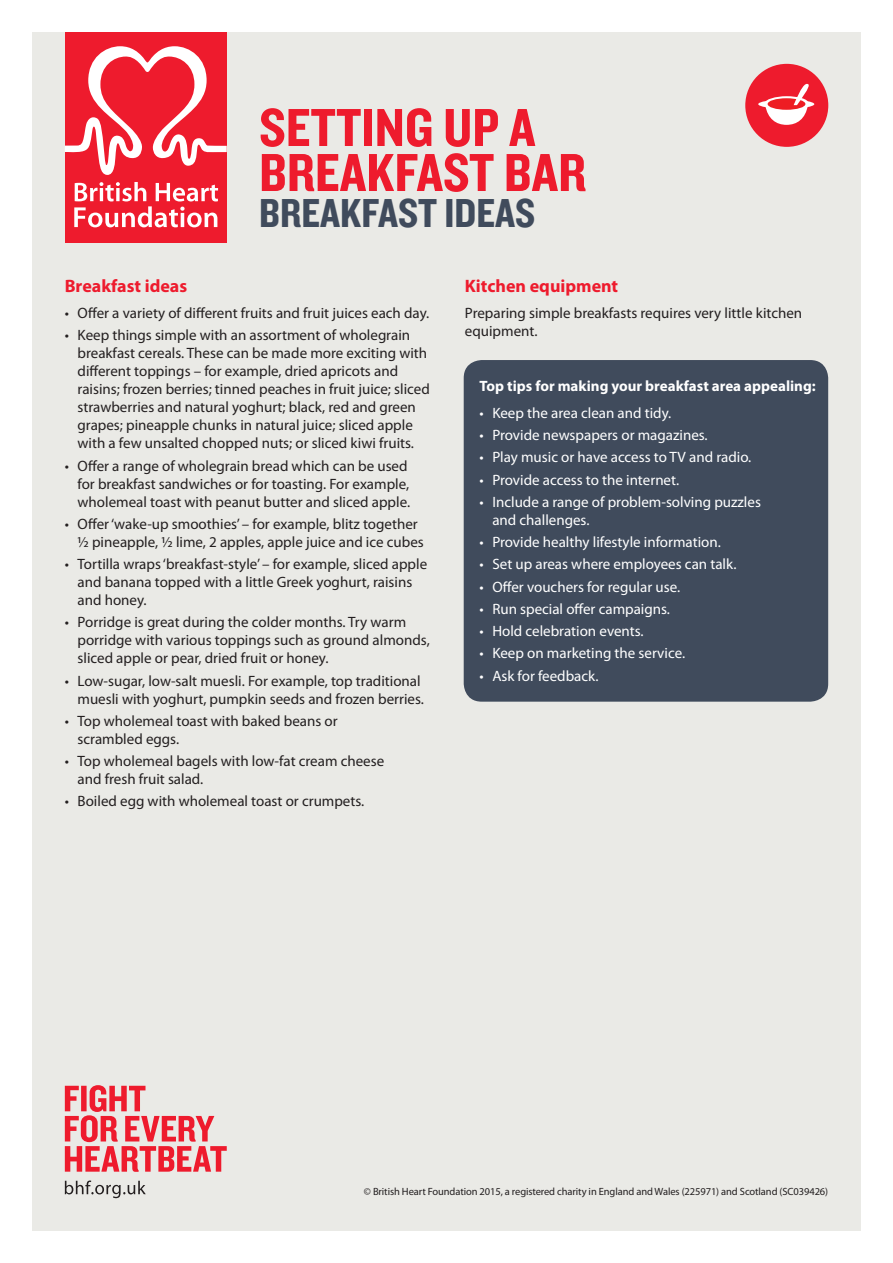
<style>
.page{position:relative;width:893px;height:1263px;background:#fff}
.page>*{position:absolute;margin:0;border:0;box-sizing:border-box;transform-origin:0 0}
.t1{font:55.5px/45px "Knockout 50 Welterweight";color:#ee1b2d}
.t2{font:42px "Knockout 50 Welterweight";color:#404b5c}
.body{font:700 18px "Myriad Pro";color:#ee1b2d}
.body-2{font:15px/18px "Myriad Pro";color:#231f20}
.t3{font:15px/18px "Myriad Pro";color:#fff}
.body-3{font:700 15px "Myriad Pro";color:#fff}
.t4{font:10.5px "Myriad Pro";letter-spacing:-.01em;color:#231f20}
</style>
<div class="page">
<div style="left:32px;top:32px;width:829px;height:1198px;background:#eaeae6"></div>
<div style="left:65px;top:32px;width:162px;height:211px;background:#ee1b2d"></div>
<svg style="left:65px;top:46px;width:162px;height:129px"></svg>
<svg style="left:74px;top:182px;width:144px;height:45px"></svg>
<svg style="left:65px;top:1180px;width:81px;height:18px"></svg>
<svg style="left:65px;top:1085px;width:162px;height:87px"></svg>
<div style="left:745px;top:64px;width:83px;height:83px;background:#ee1b2d;border-radius:50%"></div>
<svg style="left:758px;top:100px;width:56px;height:9px"></svg>
<svg style="left:763px;top:83px;width:48px;height:42px"></svg>
<div style="left:464px;top:360px;width:364px;height:342px;background:#404b5c;border-radius:18px"></div>
<p class="t1" style="left:259px;top:103px;width:329px">SETTING UP A<br>BREAKFAST BAR</p>
<p class="t2" style="left:259px;top:185px;width:278px">BREAKFAST IDEAS</p>
<p class="body" style="left:65px;top:274px;width:124px">Breakfast ideas</p>
<p class="body-2" style="left:65px;top:304px;width:366px">• Offer a variety of different fruits and fruit juices each day.</p>
<p class="body-2" style="left:78px;top:326px;width:354px;text-indent:-13px">• Keep things simple with an assortment of wholegrain breakfast cereals. These can be made more exciting with different toppings – for example, dried apricots and raisins; frozen berries; tinned peaches in fruit juice; sliced strawberries and natural yoghurt; black, red and green grapes; pineapple chunks in natural juice; sliced apple with a few unsalted chopped nuts; or sliced kiwi fruits.</p>
<p class="body-2" style="left:78px;top:456px;width:334px;text-indent:-13px">• Offer a range of wholegrain bread which can be used for breakfast sandwiches or for toasting. For example, wholemeal toast with peanut butter and sliced apple.</p>
<p class="body-2" style="left:78px;top:514px;width:348px;text-indent:-13px">• Offer ‘wake-up smoothies’ – for example, blitz together ½ pineapple, ½ lime, 2 apples, apple juice and ice cubes</p>
<p class="body-2" style="left:78px;top:555px;width:351px;text-indent:-13px">• Tortilla wraps ‘breakfast-style’ – for example, sliced apple and banana topped with a little Greek yoghurt, raisins and honey.</p>
<p class="body-2" style="left:78px;top:613px;width:354px;text-indent:-13px">• Porridge is great during the colder months. Try warm porridge with various toppings such as ground almonds, sliced apple or pear, dried fruit or honey.</p>
<p class="body-2" style="left:65px;top:671px;width:361px;text-align:right">• Low-sugar, low-salt muesli. For example, top traditional muesli with yoghurt, pumpkin seeds and frozen berries.</p>
<p class="body-2" style="left:78px;top:712px;width:262px;text-indent:-13px">• Top wholemeal toast with baked beans or scrambled eggs.</p>
<p class="body-2" style="left:78px;top:752px;width:308px;text-indent:-13px">• Top wholemeal bagels with low-fat cream cheese and fresh fruit salad.</p>
<p class="body-2" style="left:65px;top:792px;width:301px">• Boiled egg with wholemeal toast or crumpets.</p>
<p class="body" style="left:465px;top:274px;width:155px">Kitchen equipment</p>
<p class="body-2" style="left:465px;top:304px;width:339px">Preparing simple breakfasts requires very little kitchen equipment.</p>
<p class="body-3" style="left:480px;top:376px;width:338px">Top tips for making your breakfast area appealing:</p>
<p class="t3" style="left:480px;top:404px;width:193px">• Keep the area clean and tidy.</p>
<p class="t3" style="left:480px;top:426px;width:230px">• Provide newspapers or magazines.</p>
<p class="t3" style="left:480px;top:448px;width:273px">• Play music or have access to TV and radio.</p>
<p class="t3" style="left:480px;top:470px;width:201px">• Provide access to the internet.</p>
<p class="t3" style="left:492px;top:493px;width:270px;text-indent:-13px">• Include a range of problem-solving puzzles and challenges.</p>
<p class="t3" style="left:480px;top:533px;width:243px">• Provide healthy lifestyle information.</p>
<p class="t3" style="left:480px;top:555px;width:258px">• Set up areas where employees can talk.</p>
<p class="t3" style="left:480px;top:577px;width:202px">• Offer vouchers for regular use.</p>
<p class="t3" style="left:480px;top:600px;width:192px">• Run special offer campaigns.</p>
<p class="t3" style="left:480px;top:622px;width:166px">• Hold celebration events.</p>
<p class="t3" style="left:480px;top:644px;width:207px">• Keep on marketing the service.</p>
<p class="t3" style="left:480px;top:666px;width:121px">• Ask for feedback.</p>
<p class="t4" style="left:364px;top:1185px;width:466px">© British Heart Foundation 2015, a registered charity in England and Wales (225971) and Scotland (SC039426)</p>
</div>
